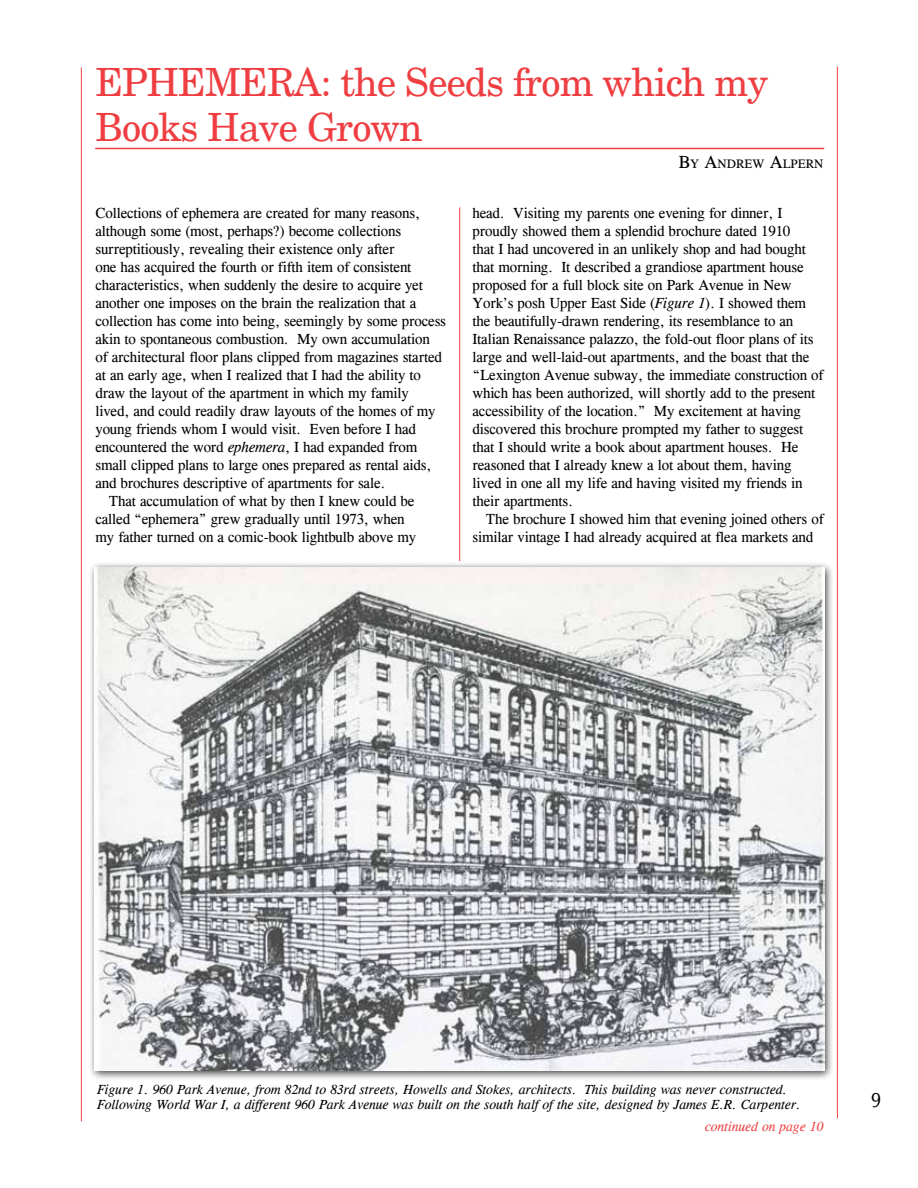
<style>
.page{position:relative;width:918px;height:1188px;background:#fff}
.page>*{position:absolute;margin:0;border:0;box-sizing:border-box;transform-origin:0 0}
.t1{font:39px/45px "New Century Schlbk";letter-spacing:-.02em;color:#ef3e42}
.t2{font:21px "Cg Omega";color:#000;scale:.9 1}
.t3{font:15px/18px "Cg Times";letter-spacing:-.01em;color:#000}
.t4{font:italic 13.5px/15px "Cg Times";color:#000}
.t5{font:italic 13.5px "Cg Times";color:#ef4143}
.t6{font:12.6px "Cg Times";color:#000}
.s1{font-style:italic}
.s2{font-size:18px}
</style>
<div class="page">
<hr style="left:81px;top:68px;width:1px;height:1053px;background:#ef4143">
<hr style="left:837px;top:67px;width:1px;height:1051px;background:#ef4143">
<hr style="left:95px;top:148px;width:729px;height:1px;background:#ef3e42">
<div style="left:88px;top:561px;width:747px;height:520px;background:#000;opacity:.75"></div>
<img style="left:95px;top:567px;width:729px;height:504px">
<hr style="left:459px;top:207px;width:1px;height:354px;background:#ef4143">
<h1 class="t1" style="left:95px;top:60px;width:674px">EPHEMERA: the Seeds from which my<br>Books Have Grown</h1>
<p class="t3" style="left:95px;top:204px;width:326px">Collections of ephemera are created for many reasons,</p>
<p class="t3" style="left:95px;top:222px;width:307px">although some (most, perhaps?) become collections</p>
<p class="t3" style="left:95px;top:240px;width:301px">surreptitiously, revealing their existence only after</p>
<p class="t3" style="left:95px;top:258px;width:318px">one has acquired the fourth or fifth item of consistent</p>
<p class="t3" style="left:95px;top:276px;width:329px">characteristics, when suddenly the desire to acquire yet</p>
<p class="t3" style="left:95px;top:294px;width:322px">another one imposes on the brain the realization that a</p>
<p class="t3" style="left:95px;top:312px;width:352px">collection has come into being, seemingly by some process</p>
<p class="t3" style="left:95px;top:330px;width:336px">akin to spontaneous combustion. My own accumulation</p>
<p class="t3" style="left:95px;top:348px;width:348px">of architectural floor plans clipped from magazines started</p>
<p class="t3" style="left:95px;top:366px;width:327px">at an early age, when I realized that I had the ability to</p>
<p class="t3" style="left:95px;top:384px;width:315px">draw the layout of the apartment in which my family</p>
<p class="t3" style="left:95px;top:402px;width:342px">lived, and could readily draw layouts of the homes of my</p>
<p class="t3" style="left:95px;top:420px;width:322px">young friends whom I would visit. Even before I had</p>
<p class="t3" style="left:95px;top:438px;width:323px">encountered the word <span class="s1">ephemera</span>, I had expanded from</p>
<p class="t3" style="left:95px;top:456px;width:337px">small clipped plans to large ones prepared as rental aids,</p>
<p class="t3" style="left:95px;top:474px;width:292px">and brochures descriptive of apartments for sale.</p>
<p class="t3" style="left:109px;top:492px;width:307px">That accumulation of what by then I knew could be</p>
<p class="t3" style="left:95px;top:510px;width:311px">called “ephemera” grew gradually until 1973, when</p>
<p class="t3" style="left:95px;top:528px;width:322px">my father turned on a comic-book lightbulb above my</p>
<p class="t6" style="left:679px;top:156px;width:146px"><span class="s2">B</span>Y <span class="s2">A</span>NDREW <span class="s2">A</span>LPERN</p>
<p class="t3" style="left:472px;top:204px;width:352px">head. Visiting my parents one evening for dinner, I proudly showed them a splendid brochure dated 1910<br>that I had uncovered in an unlikely shop and had bought that morning. It described a grandiose apartment house proposed for a full block site on Park Avenue in New York’s posh Upper East Side (<span class="s1">Figure 1</span>). I showed them the beautifully-drawn rendering, its resemblance to an Italian Renaissance palazzo, the fold-out floor plans of its large and well-laid-out apartments, and the boast that the “Lexington Avenue subway, the immediate construction of which has been authorized, will shortly add to the present accessibility of the location.” My excitement at having discovered this brochure prompted my father to suggest that I should write a book about apartment houses. He reasoned that I already knew a lot about them, having lived in one all my life and having visited my friends in their apartments.</p>
<p class="t3" style="left:472px;top:510px;width:353px;text-indent:13px">The brochure I showed him that evening joined others of similar vintage I had already acquired at flea markets and</p>
<p class="t4" style="left:97px;top:1082px;width:705px">Figure 1. 960 Park Avenue, from 82nd to 83rd streets, Howells and Stokes, architects. This building was never constructed.<br>Following World War I, a different 960 Park Avenue was built on the south half of the site, designed by James E.R. Carpenter.</p>
<p class="t5" style="left:705px;top:1118px;width:120px">continued on page 10</p>
<h2 class="t2" style="left:871px;top:1088px;width:13px">9</h2>
</div>
